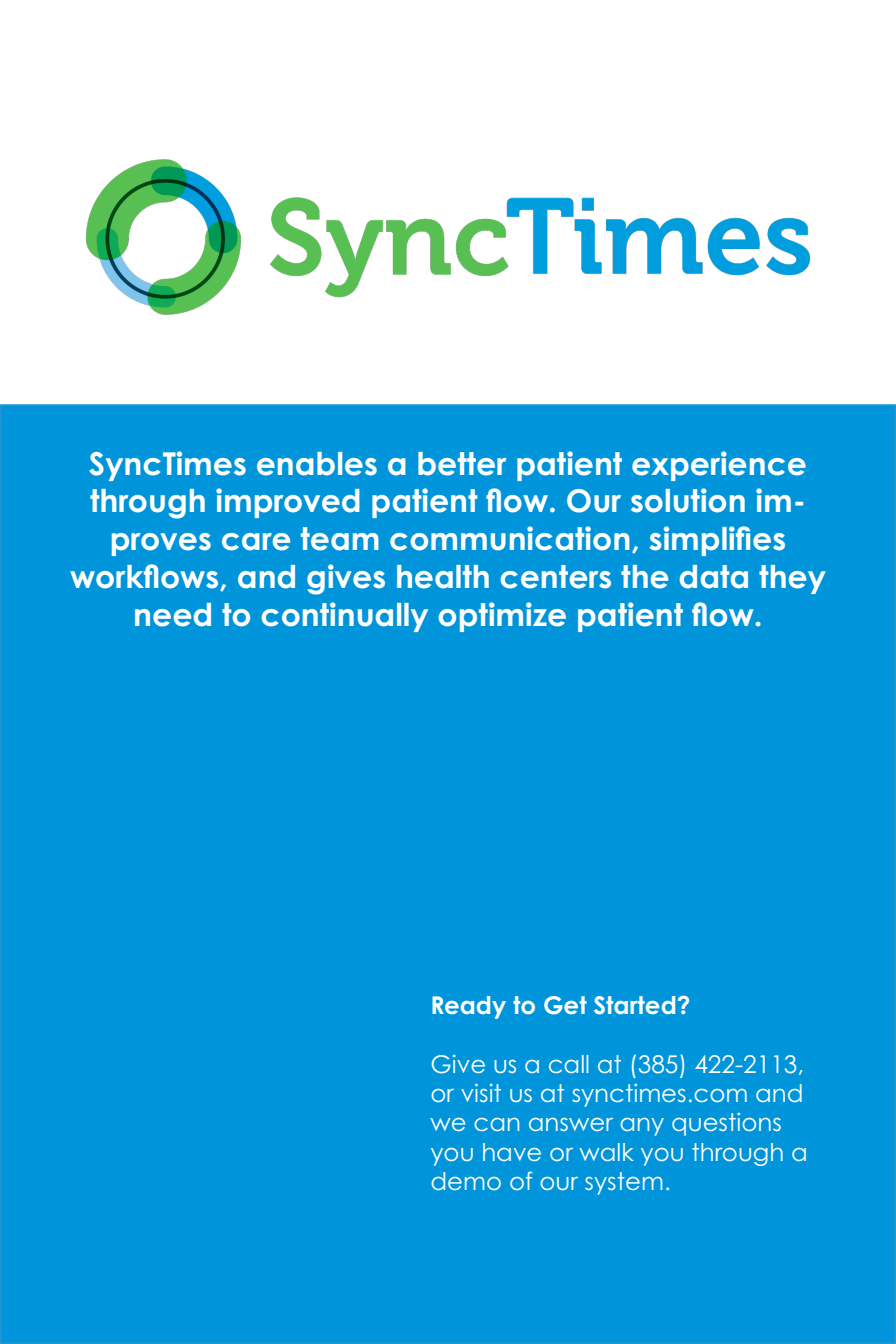
<style>
.page{position:relative;width:896px;height:1344px;background:#fff}
.page>*{position:absolute;margin:0;border:0;box-sizing:border-box;transform-origin:0 0}
.t1{font:700 31.5px/37.8px "Century Gothic Pro";color:#fff;text-align:center}
.t2{font:24.5px/29.4px "Century Gothic Pro";color:#fff}
.t3{font:700 24.5px "Century Gothic Pro";color:#fff}
</style>
<div class="page">
<div style="left:1px;top:405px;width:894px;height:938px;background:#0095da"></div>
<img style="left:85px;top:159px;width:726px;height:156px">
<p class="t1" style="left:70px;top:444px;width:758px">SyncTimes enables a better patient experience through improved patient flow. Our solution im&shy;proves care team communication, simplifies workflows, and gives health centers the data they need to continually optimize patient flow.</p>
<p class="t3" style="left:430px;top:990px;width:262px">Ready to Get Started?</p>
<p class="t2" style="left:430px;top:1049px;width:379px">Give us a call at (385) 422-2113, or visit us at synctimes.com and we can answer any questions you have or walk you through a demo of our system.</p>
</div>
